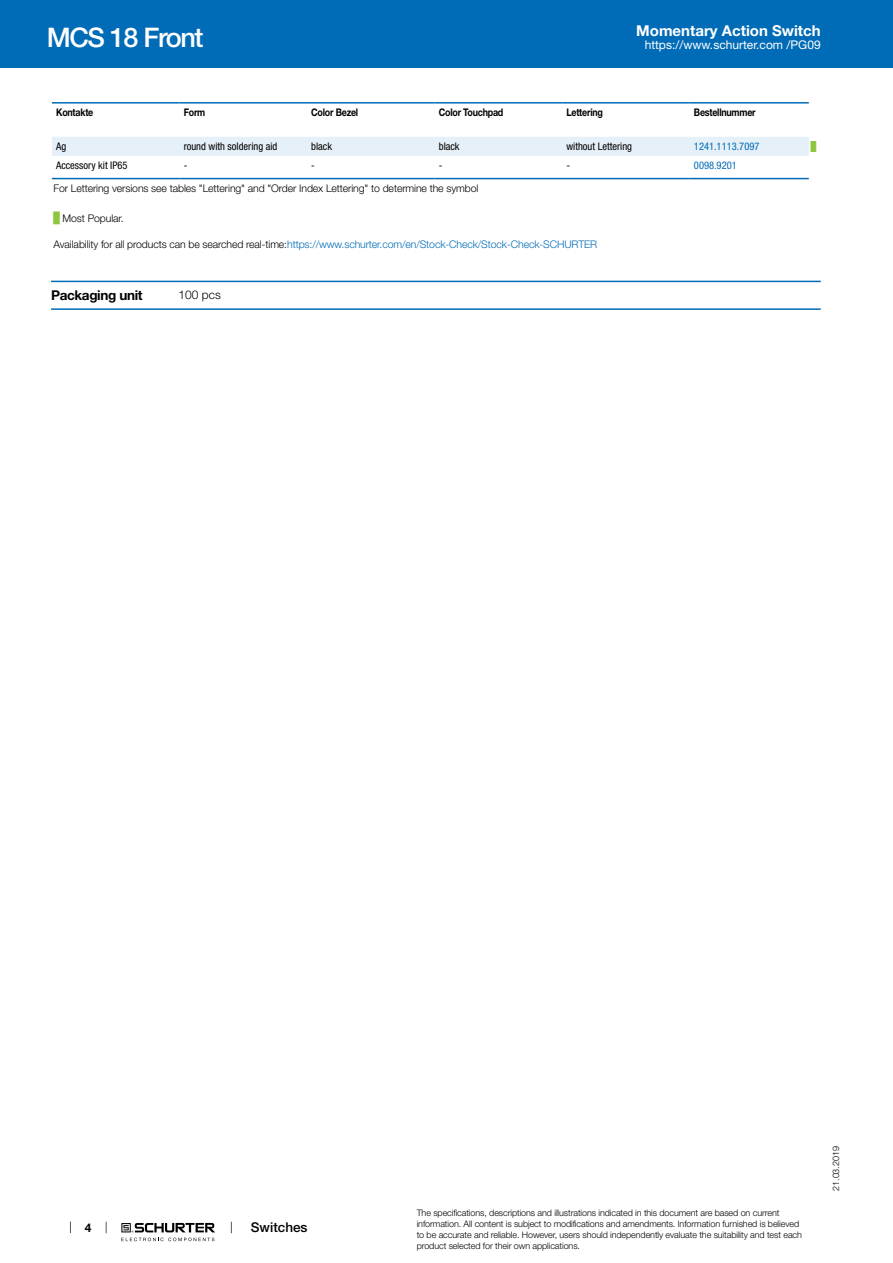
<style>
.page{position:relative;width:893px;height:1263px;background:#fff}
.page>*{position:absolute;margin:0;border:0;box-sizing:border-box;transform-origin:0 0}
.t1{font:500 27px "Helvetica Neue LT";letter-spacing:-.05em;color:#fff}
.t2{font:700 15px "Helvetica Neue LT";color:#fff}
.t3{font:700 13.5px "Helvetica Neue LT";letter-spacing:-.025em;color:#000}
.t4{font:500 13.5px "Helvetica Neue LT";color:#000}
.t5{font:12px "Helvetica Neue LT";color:#fff}
.t6{font:300 12px "Helvetica Neue LT";color:#000}
.t7{font:700 12px "Helvetica Neue LT";color:#000}
.t8{font:300 10.5px "Helvetica Neue LT";letter-spacing:-.01em;color:#006bb6}
.t9{font:300 10.5px "Helvetica Neue LT";letter-spacing:-.01em;color:#000}
.t10{font:condensed 10.5px "Helvetica Neue LT";color:#000}
.t11{font:700 10.5px "Helvetica Neue LT";letter-spacing:-.025em;color:#000;scale:.85 1}
.t12{font:condensed 10.5px "Helvetica Neue LT";color:#006bb6}
.t13{font:300 9px/10.8px "Helvetica Neue LT";letter-spacing:-.01em;color:#000}
.t14{font:9px "Arial Unicode MS";color:#8dc63f}
.s1{font-family:"Arial Unicode MS";font-weight:400;color:#8dc63f}
.s2{color:#000}
</style>
<div class="page">
<svg style="left:70px;top:1221px;width:1px;height:12px"></svg>
<svg style="left:121px;top:1223px;width:94px;height:18px"></svg>
<div style="left:0;top:0;width:893px;height:68px;background:#006bb6"></div>
<svg style="left:52px;top:177px;width:757px;height:3px;background:#bfd9ec"></svg>
<div style="left:52px;top:137px;width:757px;height:19px;background:#e6f0f8"></div>
<hr style="left:52px;top:102px;width:127px;height:2px;background:#006bb6">
<hr style="left:179px;top:102px;width:128px;height:2px;background:#006bb6">
<hr style="left:307px;top:102px;width:128px;height:2px;background:#006bb6">
<hr style="left:435px;top:102px;width:127px;height:2px;background:#006bb6">
<hr style="left:562px;top:102px;width:128px;height:2px;background:#006bb6">
<hr style="left:690px;top:102px;width:119px;height:2px;background:#006bb6">
<hr style="left:52px;top:178px;width:127px;height:1px;background:#006bb6">
<hr style="left:179px;top:178px;width:128px;height:1px;background:#006bb6">
<hr style="left:307px;top:178px;width:128px;height:1px;background:#006bb6">
<hr style="left:435px;top:178px;width:127px;height:1px;background:#006bb6">
<hr style="left:562px;top:178px;width:128px;height:1px;background:#006bb6">
<hr style="left:690px;top:178px;width:119px;height:1px;background:#006bb6">
<hr style="left:51px;top:281px;width:770px;height:1px;background:#006bb6">
<hr style="left:51px;top:308px;width:770px;height:2px;background:#006bb6">
<h1 class="t1" style="left:47px;top:21px;width:158px">MCS 18 Front</h1>
<h2 class="t2" style="left:636px;top:21px;width:186px">Momentary Action Switch</h2>
<h3 class="t5" style="left:645px;top:38px;width:178px">https://www.schurter.com /PG09</h3>
<p class="t11" style="left:56px;top:106px;width:45px">Kontakte</p>
<p class="t11" style="left:184px;top:106px;width:27px">Form</p>
<p class="t11" style="left:311px;top:106px;width:57px">Color Bezel</p>
<p class="t11" style="left:439px;top:106px;width:77px">Color Touchpad</p>
<p class="t11" style="left:566px;top:106px;width:45px">Lettering</p>
<p class="t11" style="left:694px;top:106px;width:74px">Bestellnummer</p>
<p class="t10" style="left:56px;top:140px;width:12px">Ag</p>
<p class="t10" style="left:184px;top:140px;width:95px">round with soldering aid</p>
<p class="t10" style="left:311px;top:140px;width:22px">black</p>
<p class="t10" style="left:439px;top:140px;width:22px">black</p>
<p class="t10" style="left:566px;top:140px;width:67px">without Lettering</p>
<p class="t12" style="left:694px;top:140px;width:67px">1241.1113.7097</p>
<p class="t14" style="left:811px;top:140px;width:7px">█</p>
<p class="t10" style="left:56px;top:160px;width:73px">Accessory kit IP65</p>
<p class="t10" style="left:184px;top:160px;width:5px">-</p>
<p class="t10" style="left:311px;top:160px;width:5px">-</p>
<p class="t10" style="left:439px;top:160px;width:5px">-</p>
<p class="t10" style="left:566px;top:160px;width:5px">-</p>
<p class="t12" style="left:694px;top:160px;width:44px">0098.9201</p>
<p class="t9" style="left:54px;top:182px;width:426px">For Lettering versions see tables "Lettering" and "Order Index Lettering" to determine the symbol</p>
<p class="t9" style="left:54px;top:212px;width:72px"><span class="s1">█</span> Most Popular.</p>
<p class="t8" style="left:54px;top:238px;width:545px"><span class="s2">Availability for all products can be searched real-time:</span>https://www.schurter.com/en/Stock-Check/Stock-Check-SCHURTER</p>
<h3 class="t3" style="left:51px;top:287px;width:93px">Packaging unit</h3>
<h3 class="t6" style="left:179px;top:287px;width:44px">100 pcs</h3>
<h3 class="t7" style="left:85px;top:1220px;width:8px">4</h3>
<h3 class="t4" style="left:251px;top:1219px;width:58px">Switches</h3>
<p class="t13" style="left:417px;top:1207px;width:387px">The specifications, descriptions and illustrations indicated in this document are based on current information. All content is subject to modifications and amendments. Information furnished is believed to be accurate and reliable. However, users should independently evaluate the suitability and test each product selected for their own applications.</p>
<p class="t13" style="left:830px;top:1191px;width:46px;rotate:-90deg">21.03.2019</p>
</div>
